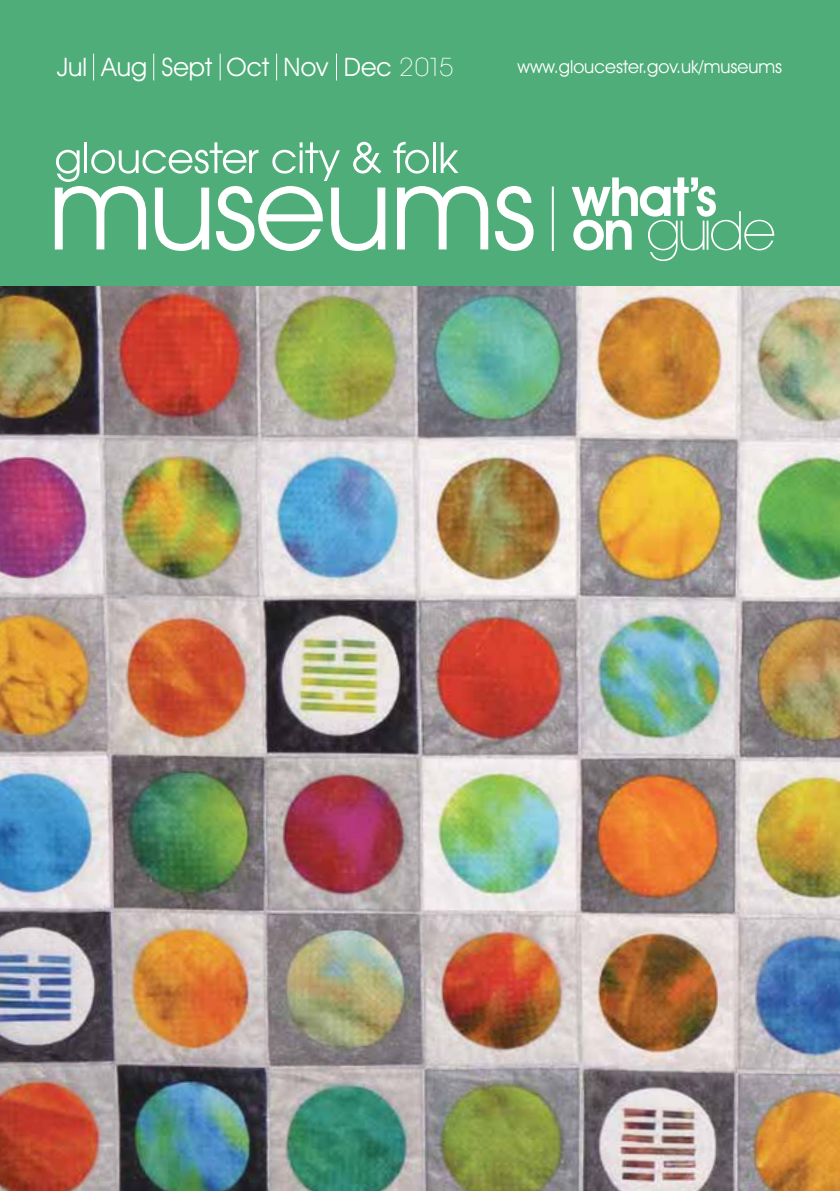
<style>
.page{position:relative;width:840px;height:1191px;background:#fff}
.page>*{position:absolute;margin:0;border:0;box-sizing:border-box;transform-origin:0 0}
.t1{font:200 54.2px "Avant Garde IT Cby BT";letter-spacing:-.05em;color:#fff}
.t2{font:600 54.2px "Avant Garde IT Cby BT";color:#fff}
.t3{font:25.6px "Avant Garde IT Cby BT";color:#fff}
.t4{font:18px "Avant Garde IT Cby BT";color:#fff}
.s1{font-weight:200}
.s2{font-weight:600}
</style>
<div class="page">
<img style="left:0;top:286px;width:839px;height:905px">
<div style="left:0;top:0;width:839px;height:286px;background:#4ead78"></div>
<svg style="left:93px;top:54px;width:1px;height:26px"></svg>
<svg style="left:153px;top:54px;width:1px;height:26px"></svg>
<svg style="left:219px;top:54px;width:1px;height:26px"></svg>
<svg style="left:276px;top:54px;width:1px;height:26px"></svg>
<svg style="left:336px;top:54px;width:1px;height:26px"></svg>
<svg style="left:393px;top:142px;width:35px;height:32px"></svg>
<hr style="left:432px;top:142px;width:3px;height:31px;background:#fff">
<svg style="left:440px;top:142px;width:18px;height:31px"></svg>
<svg style="left:55px;top:142px;width:330px;height:109px"></svg>
<svg style="left:397px;top:186px;width:91px;height:63px"></svg>
<svg style="left:495px;top:186px;width:38px;height:65px"></svg>
<hr style="left:551px;top:186px;width:2px;height:65px;background:#fff">
<h2 class="t3" style="left:57px;top:51px;width:398px">Jul Aug Sept Oct Nov Dec <span class="s1">2015</span></h2>
<p class="t4" style="left:517px;top:55px;width:266px">www.gloucester.gov.uk/museums</p>
<h1 class="t2" style="left:571px;top:164px;width:147px">what’s</h1>
<h1 class="t1" style="left:571px;top:197px;width:205px"><span class="s2">on</span> guide</h1>
</div>
